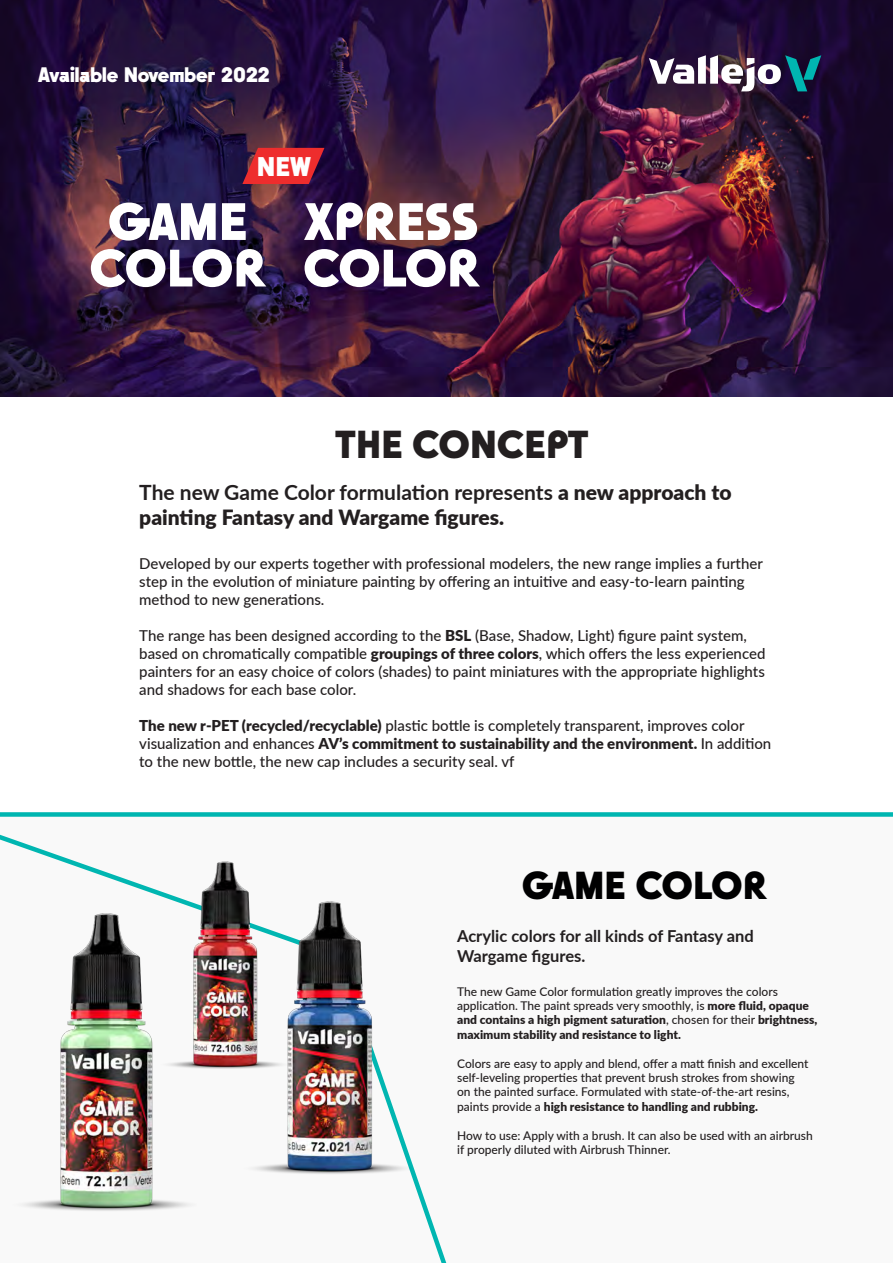
<style>
.page{position:relative;width:893px;height:1263px;background:#fff}
.page>*{position:absolute;margin:0;border:0;box-sizing:border-box;transform-origin:0 0}
.t1{font:700 52.5px "Sawton Bauhaus";letter-spacing:-.005em;color:#fff}
.t2{font:700 39px "Sawton Bauhaus";color:#231f20}
.t3{font:700 39px "Sawton Bauhaus";letter-spacing:-.01em;color:#000001}
.t4{font:700 27px "Sawton Bauhaus";color:#fff}
.t5{font:900 21px/25.2px "Lato";color:#231f20}
.t6{font:700 21px "Sawton Bauhaus";letter-spacing:-.005em;color:#fff}
.t7{font:700 16.5px/19.8px "Lato";color:#231f20}
.t8{font:500 15px/18px "Lato";color:#231f20}
.t9{font:500 12px/14.4px "Lato";color:#231f20}
.s1{font-weight:700}
.s2{font-weight:900}
</style>
<div class="page">
<img style="left:0;top:0;width:893px;height:396px">
<div style="left:0;top:812px;width:893px;height:451px;background:#f9f9f9"></div>
<div style="left:0;top:812px;width:893px;height:5px;background:#00b6b1"></div>
<img style="left:24px;top:1099px;width:164px;height:112px">
<img style="left:26px;top:844px;width:208px;height:255px">
<img style="left:222px;top:864px;width:189px;height:310px">
<svg style="left:242px;top:148px;width:82px;height:36px;background:#c92830"></svg>
<svg style="left:649px;top:55px;width:172px;height:36px"></svg>
<p class="t6" style="left:38px;top:62px;width:233px">Available November 2022</p>
<p class="t4" style="left:257px;top:151px;width:56px">NEW</p>
<p class="t1" style="left:108px;top:190px;width:141px">GAME</p>
<p class="t1" style="left:89px;top:236px;width:178px">COLOR</p>
<p class="t1" style="left:305px;top:190px;width:175px">XPRESS</p>
<p class="t1" style="left:303px;top:236px;width:178px">COLOR</p>
<p class="t2" style="left:335px;top:421px;width:256px">THE CONCEPT</p>
<p class="t5" style="left:139px;top:479px;width:594px"><span class="s1">The new Game Color formulation represents</span> a new approach to painting Fantasy and Wargame figures.</p>
<p class="t8" style="left:139px;top:554px;width:625px">Developed by our experts together with professional modelers, the new range implies a further step in the evolution of miniature painting by offering an intuitive and easy-to-learn painting method to new generations.</p>
<p class="t8" style="left:139px;top:626px;width:628px">The range has been designed according to the <span class="s2">BSL</span> (Base, Shadow, Light) figure paint system, based on chromatically compatible <span class="s2">groupings of three colors</span>, which offers the less experienced painters for an easy choice of colors (shades) to paint miniatures with the appropriate highlights and shadows for each base color.</p>
<p class="t8" style="left:139px;top:716px;width:634px"><span class="s2">The new r-PET (recycled/recyclable)</span> plastic bottle is completely transparent, improves color visualization and enhances <span class="s2">AV’s commitment to sustainability and the environment.</span> In addition to the new bottle, the new cap includes a security seal. vf</p>
<p class="t3" style="left:522px;top:862px;width:247px">GAME COLOR</p>
<p class="t7" style="left:457px;top:925px;width:298px">Acrylic colors for all kinds of Fantasy and<br>Wargame figures.</p>
<p class="t9" style="left:457px;top:983px;width:362px">The new Game Color formulation greatly improves the colors application. The paint spreads very smoothly, is <span class="s2">more fluid, opaque and contains a high pigment saturation</span>, chosen for their <span class="s2">brightness, maximum stability and resistance to light.</span></p>
<p class="t9" style="left:457px;top:1055px;width:353px">Colors are easy to apply and blend, offer a matt finish and excellent self-leveling properties that prevent brush strokes from showing on the painted surface. Formulated with state-of-the-art resins, paints provide a <span class="s2">high resistance to handling and rubbing.</span></p>
<p class="t9" style="left:457px;top:1127px;width:357px">How to use: Apply with a brush. It can also be used with an airbrush if properly diluted with Airbrush Thinner.</p>
</div>
